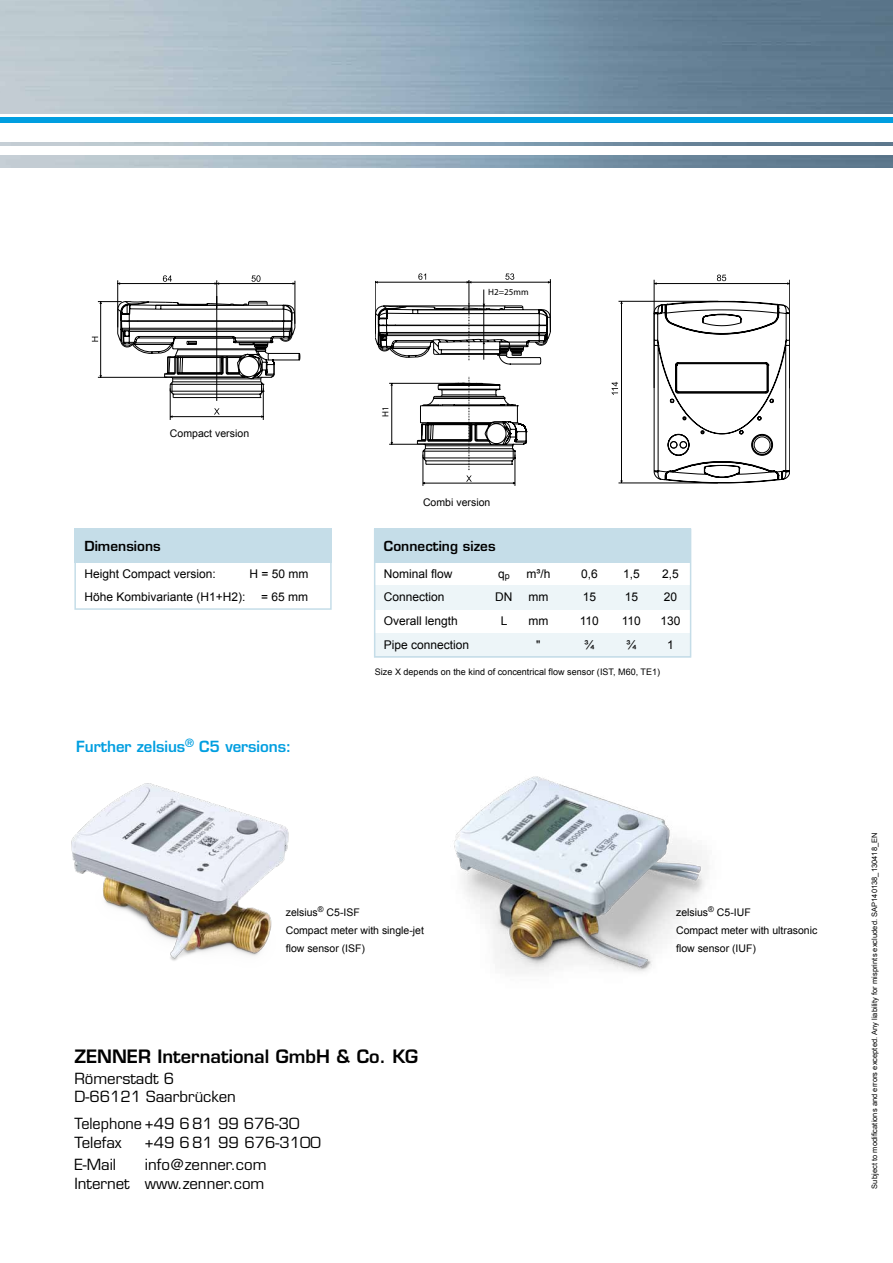
<style>
.page{position:relative;width:893px;height:1263px;background:#fff}
.page>*{position:absolute;margin:0;border:0;box-sizing:border-box;transform-origin:0 0}
.t1{font:600 18px "Eurostile LT Std";color:#000}
.t2{font:15px/18.8px "Eurostile LT Std";color:#000}
.t3{font:15px/18.8px "Eurostile LT Std";color:#000;scale:.96 1}
.t4{font:600 15px "Eurostile LT Std";letter-spacing:-.005em;color:#009ee0}
.t5{font:600 13.5px "Eurostile LT Std";letter-spacing:.005em;color:#000}
.t6{font:12px "Arial";color:#000}
.t7{font:10.5px/18px "Arial";color:#000}
.t8{font:9px "Arial";letter-spacing:.005em;color:#000}
.t9{font:9px "Myriad Pro";color:#000}
.t10{font:7.5px "Arial";letter-spacing:.005em;color:#000}
.s1{font-size:9px}
</style>
<div class="page">
<img style="left:0;top:0;width:893px;height:113px">
<img style="left:0;top:155px;width:893px;height:13px">
<div style="left:0;top:117px;width:893px;height:6px;background:#009ee0"></div>
<img style="left:0;top:142px;width:893px;height:4px">
<img style="left:71px;top:783px;width:218px;height:178px">
<img style="left:454px;top:776px;width:254px;height:197px">
<div style="left:374px;top:633px;width:317px;height:24px;background:#edf5f8"></div>
<div style="left:374px;top:585px;width:317px;height:24px;background:#edf5f8"></div>
<div style="left:374px;top:529px;width:317px;height:34px;background:#c5dde8"></div>
<div style="left:374px;top:529px;width:317px;height:128px;border:2px solid #c5dde8"></div>
<div style="left:74px;top:529px;width:258px;height:34px;background:#c5dde8"></div>
<div style="left:74px;top:529px;width:258px;height:81px;border:2px solid #c5dde8"></div>
<hr style="left:170px;top:416px;width:93px;height:1px;background:#000">
<hr style="left:263px;top:388px;width:1px;height:32px;background:#000">
<hr style="left:170px;top:388px;width:1px;height:32px;background:#000">
<svg style="left:214px;top:408px;width:6px;height:7px"></svg>
<hr style="left:216px;top:296px;width:1px;height:105px;background:#000">
<svg style="left:92px;top:275px;width:208px;height:123px"></svg>
<hr style="left:550px;top:279px;width:1px;height:53px;background:#000">
<hr style="left:515px;top:455px;width:1px;height:31px;background:#000">
<hr style="left:423px;top:455px;width:1px;height:31px;background:#000">
<svg style="left:375px;top:273px;width:175px;height:91px"></svg>
<svg style="left:389px;top:377px;width:137px;height:107px"></svg>
<svg style="left:654px;top:300px;width:136px;height:183px"></svg>
<hr style="left:654px;top:280px;width:1px;height:108px;background:#000">
<hr style="left:789px;top:280px;width:1px;height:108px;background:#000">
<hr style="left:654px;top:283px;width:136px;height:1px;background:#000">
<svg style="left:717px;top:275px;width:9px;height:6px"></svg>
<hr style="left:618px;top:301px;width:100px;height:1px;background:#000">
<hr style="left:618px;top:483px;width:100px;height:1px;background:#000">
<hr style="left:621px;top:301px;width:1px;height:182px;background:#000">
<svg style="left:612px;top:382px;width:6px;height:13px"></svg>
<p class="t7" style="left:170px;top:425px;width:81px">Compact version</p>
<p class="t5" style="left:84px;top:538px;width:78px">Dimensions</p>
<p class="t6" style="left:84px;top:566px;width:133px">Height Compact version:</p>
<p class="t6" style="left:249px;top:566px;width:61px">H = 50 mm</p>
<p class="t6" style="left:84px;top:589px;width:163px">Höhe Kombivariante (H1+H2):</p>
<p class="t6" style="left:261px;top:589px;width:49px">= 65 mm</p>
<p class="t4" style="left:76px;top:737px;width:217px">Further zelsius<sup>®</sup> C5 versions:</p>
<p class="t9" style="left:488px;top:287px;width:42px">H2=25mm</p>
<p class="t9" style="left:380px;top:417px;width:12px;rotate:-90deg">H1</p>
<p class="t7" style="left:423px;top:494px;width:69px">Combi version</p>
<p class="t5" style="left:384px;top:538px;width:113px">Connecting sizes</p>
<p class="t6" style="left:384px;top:566px;width:70px">Nominal flow</p>
<p class="t6" style="left:498px;top:566px;width:13px">q<span class="s1">p</span></p>
<p class="t6" style="left:526px;top:566px;width:25px">m³/h</p>
<p class="t6" style="left:581px;top:566px;width:18px">0,6</p>
<p class="t6" style="left:623px;top:566px;width:18px">1,5</p>
<p class="t6" style="left:662px;top:566px;width:18px">2,5</p>
<p class="t6" style="left:384px;top:589px;width:62px">Connection</p>
<p class="t6" style="left:495px;top:589px;width:19px">DN</p>
<p class="t6" style="left:528px;top:589px;width:21px">mm</p>
<p class="t6" style="left:583px;top:589px;width:15px">15</p>
<p class="t6" style="left:625px;top:589px;width:15px">15</p>
<p class="t6" style="left:664px;top:589px;width:15px">20</p>
<p class="t6" style="left:384px;top:613px;width:76px">Overall length</p>
<p class="t6" style="left:501px;top:613px;width:8px">L</p>
<p class="t6" style="left:528px;top:613px;width:21px">mm</p>
<p class="t6" style="left:580px;top:613px;width:21px">110</p>
<p class="t6" style="left:622px;top:613px;width:21px">110</p>
<p class="t6" style="left:660px;top:613px;width:22px">130</p>
<p class="t6" style="left:384px;top:637px;width:87px">Pipe connection</p>
<p class="t6" style="left:536px;top:637px;width:6px">"</p>
<p class="t6" style="left:584px;top:637px;width:12px">¾</p>
<p class="t6" style="left:626px;top:637px;width:12px">¾</p>
<p class="t6" style="left:667px;top:637px;width:8px">1</p>
<p class="t8" style="left:375px;top:666px;width:287px">Size X depends on the kind of concentrical flow sensor (IST, M60, TE1)</p>
<p class="t7" style="left:286px;top:903px;width:140px">zelsius<sup>®</sup> C5-ISF<br>Compact meter with single-jet flow sensor (ISF)</p>
<p class="t7" style="left:676px;top:903px;width:143px">zelsius<sup>®</sup> C5-IUF<br>Compact meter with ultrasonic flow sensor (IUF)</p>
<h1 class="t1" style="left:74px;top:1045px;width:345px">ZENNER International GmbH &amp; Co. KG</h1>
<p class="t2" style="left:74px;top:1069px;width:163px">Römerstadt 6<br>D-66121 Saarbrücken</p>
<p class="t3" style="left:74px;top:1114px;width:236px">Telephone +49 681 99 676-30<br>Telefax</p>
<p class="t2" style="left:145px;top:1133px;width:177px">+49 681 99 676-3100</p>
<p class="t2" style="left:74px;top:1155px;width:194px;text-align:right">info@zenner.com<br>Internet www.zenner.com</p>
<p class="t2" style="left:74px;top:1155px;width:43px">E-Mail</p>
<p class="t10" style="left:870px;top:1188px;width:358px;rotate:-90deg">Subject to modifications and errors excepted. Any liability for misprints excluded. SAP140138_130418_EN</p>
</div>
